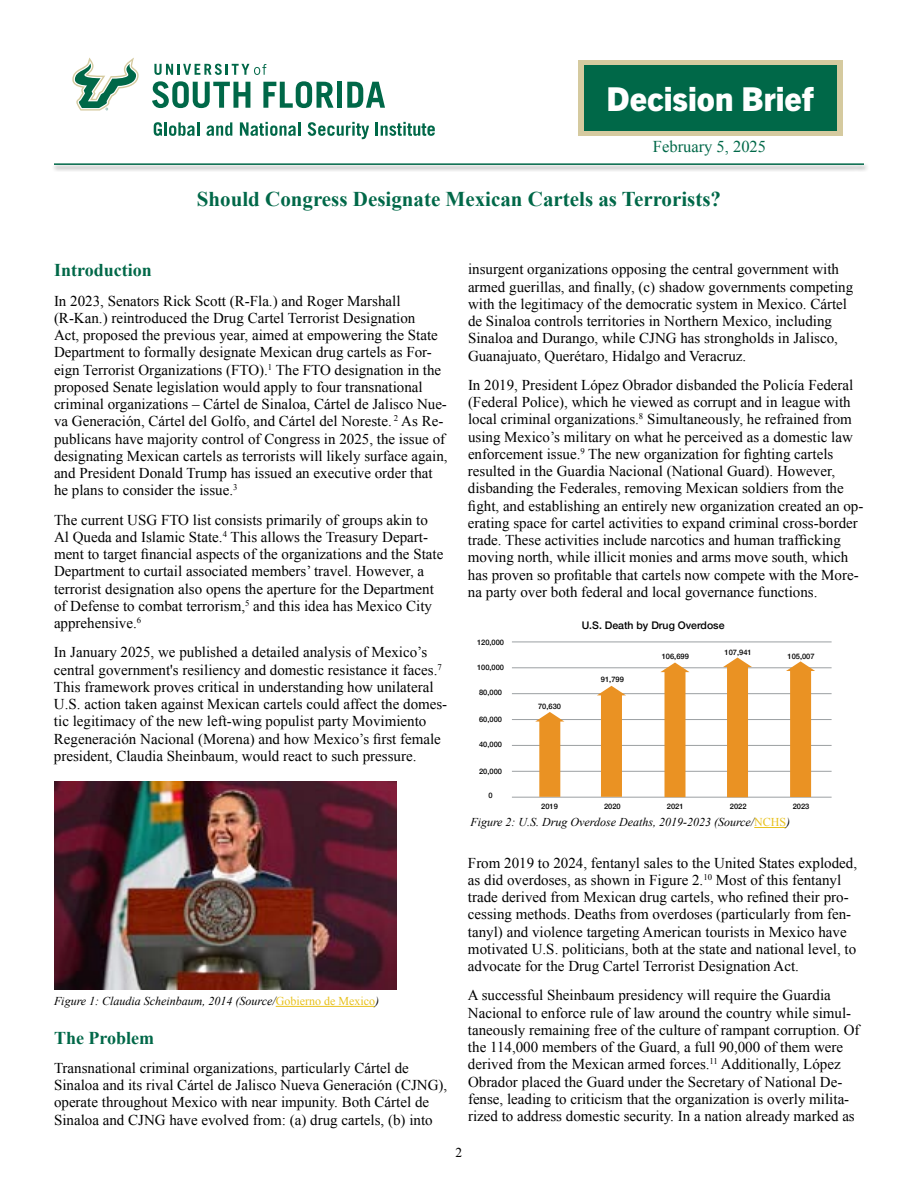
<style>
.page{position:relative;width:918px;height:1188px;background:#fff}
.page>*{position:absolute;margin:0;border:0;box-sizing:border-box;transform-origin:0 0}
.t1{font:800 33px "Trade Gothic Next LT Pro";color:#fff}
.t2{font:700 21px "Times New Roman";color:#006848}
.t3{font:700 18px "Times New Roman";color:#006848}
.t4{font:16.5px "Times New Roman";color:#006848}
.t5{font:15px/17.2px "Times New Roman";color:#000}
.t6{font:13.5px "Times New Roman";color:#000}
.t7{font:italic 12px "Times New Roman";color:#000}
.t8{font:500 10.5px "Helvetica Neue";color:#000}
.t9{font:500 7.5px "Helvetica Neue";color:#000}
.s1{font-style:normal;color:#e8c11c}
</style>
<div class="page">
<svg style="left:72px;top:58px;width:67px;height:53px"></svg>
<svg style="left:154px;top:64px;width:112px;height:11px"></svg>
<svg style="left:152px;top:81px;width:98px;height:27px"></svg>
<svg style="left:263px;top:81px;width:71px;height:27px"></svg>
<div style="left:337px;top:82px;width:5px;height:26px;background:#006848"></div>
<svg style="left:347px;top:82px;width:38px;height:26px"></svg>
<svg style="left:154px;top:122px;width:8px;height:14px"></svg>
<hr style="left:164px;top:122px;width:3px;height:14px;background:#006848">
<svg style="left:169px;top:122px;width:30px;height:14px"></svg>
<svg style="left:206px;top:122px;width:26px;height:14px"></svg>
<svg style="left:240px;top:122px;width:56px;height:14px"></svg>
<hr style="left:298px;top:122px;width:3px;height:14px;background:#006848">
<svg style="left:308px;top:122px;width:61px;height:17px"></svg>
<svg style="left:376px;top:122px;width:59px;height:14px"></svg>
<div style="left:578px;top:61px;width:264px;height:75px;background:#d5ca9f"></div>
<div style="left:584px;top:66px;width:252px;height:65px;background:#006848"></div>
<div style="left:52px;top:163px;width:817px;height:9px;background:#e6e6e6"></div>
<hr style="left:54px;top:163px;width:810px;height:2px;background:#006848">
<img style="left:54px;top:781px;width:342px;height:209px">
<hr style="left:276px;top:1006px;width:99px;height:1px;background:#e8c11c">
<hr style="left:754px;top:827px;width:32px;height:1px;background:#e8c11c">
<hr style="left:512px;top:771px;width:320px;height:1px;background:#9b9fa2">
<hr style="left:512px;top:797px;width:320px;height:1px;background:#9b9fa2">
<hr style="left:512px;top:745px;width:320px;height:1px;background:#9b9fa2">
<hr style="left:512px;top:719px;width:320px;height:1px;background:#9b9fa2">
<hr style="left:512px;top:693px;width:320px;height:1px;background:#9b9fa2">
<hr style="left:512px;top:667px;width:320px;height:1px;background:#9b9fa2">
<hr style="left:512px;top:642px;width:320px;height:1px;background:#9b9fa2">
<div style="left:539px;top:719px;width:21px;height:78px;background:#ea9223"></div>
<div style="left:601px;top:693px;width:21px;height:104px;background:#ea9223"></div>
<div style="left:664px;top:670px;width:22px;height:127px;background:#ea9223"></div>
<div style="left:727px;top:665px;width:21px;height:132px;background:#ea9223"></div>
<div style="left:790px;top:669px;width:21px;height:128px;background:#ea9223"></div>
<svg style="left:535px;top:712px;width:29px;height:10px"></svg>
<svg style="left:597px;top:686px;width:29px;height:9px"></svg>
<svg style="left:660px;top:663px;width:30px;height:9px"></svg>
<svg style="left:723px;top:658px;width:29px;height:9px"></svg>
<svg style="left:786px;top:661px;width:29px;height:10px"></svg>
<h1 class="t1" style="left:607px;top:76px;width:208px">Decision Brief</h1>
<p class="t4" style="left:653px;top:135px;width:115px">February 5, 2025</p>
<h2 class="t2" style="left:197px;top:185px;width:526px">Should Congress Designate Mexican Cartels as Terrorists?</h2>
<p class="t3" style="left:54px;top:258px;width:99px">Introduction</p>
<p class="t5" style="left:54px;top:292px;width:395px">In 2023, Senators Rick Scott (R-Fla.) and Roger Marshall (R-Kan.) reintroduced the Drug Cartel Terrorist Designation<br>Act, proposed the previous year, aimed at empowering the State Department to formally designate Mexican drug cartels as For&shy;eign Terrorist Organizations (FTO).<sup>1</sup> The FTO designation in the proposed Senate legislation would apply to four transnational criminal organizations – Cártel de Sinaloa, Cártel de Jalisco Nue&shy;va Generación, Cártel del Golfo, and Cártel del Noreste. <sup>2</sup> As Re&shy;publicans have majority control of Congress in 2025, the issue of designating Mexican cartels as terrorists will likely surface again, and President Donald Trump has issued an executive order that he plans to consider the issue.<sup>3</sup></p>
<p class="t5" style="left:54px;top:511px;width:391px">The current USG FTO list consists primarily of groups akin to Al Queda and Islamic State.<sup>4</sup> This allows the Treasury Depart&shy;ment to target financial aspects of the organizations and the State Department to curtail associated members’ travel. However, a terrorist designation also opens the aperture for the Department of Defense to combat terrorism,<sup>5</sup> and this idea has Mexico City apprehensive.<sup>6</sup></p>
<p class="t5" style="left:54px;top:643px;width:395px">In January 2025, we published a detailed analysis of Mexico’s central government's resiliency and domestic resistance it faces.<sup>7<br></sup>This framework proves critical in understanding how unilateral U.S. action taken against Mexican cartels could affect the domes&shy;tic legitimacy of the new left-wing populist party Movimiento Regeneración Nacional (Morena) and how Mexico’s first female president, Claudia Sheinbaum, would react to such pressure.</p>
<p class="t5" style="left:468px;top:261px;width:387px">insurgent organizations opposing the central government with armed guerillas, and finally, (c) shadow governments competing with the legitimacy of the democratic system in Mexico. Cártel de Sinaloa controls territories in Northern Mexico, including Sinaloa and Durango, while CJNG has strongholds in Jalisco, Guanajuato, Querétaro, Hidalgo and Veracruz.</p>
<p class="t5" style="left:468px;top:376px;width:397px">In 2019, President López Obrador disbanded the Policía Federal (Federal Police), which he viewed as corrupt and in league with local criminal organizations.<sup>8</sup> Simultaneously, he refrained from using Mexico’s military on what he perceived as a domestic law enforcement issue.<sup>9</sup> The new organization for fighting cartels resulted in the Guardia Nacional (National Guard). However, disbanding the Federales, removing Mexican soldiers from the fight, and establishing an entirely new organization created an op&shy;erating space for cartel activities to expand criminal cross-border trade. These activities include narcotics and human trafficking moving north, while illicit monies and arms move south, which has proven so profitable that cartels now compete with the More&shy;na party over both federal and local governance functions.</p>
<p class="t9" style="left:477px;top:636px;width:29px">120,000</p>
<p class="t9" style="left:477px;top:662px;width:29px">100,000</p>
<p class="t9" style="left:479px;top:686px;width:24px">80,000</p>
<p class="t9" style="left:479px;top:713px;width:24px">60,000</p>
<p class="t9" style="left:479px;top:738px;width:24px">40,000</p>
<p class="t9" style="left:479px;top:765px;width:24px">20,000</p>
<p class="t9" style="left:489px;top:789px;width:6px">0</p>
<p class="t9" style="left:538px;top:701px;width:24px">70,630</p>
<p class="t8" style="left:582px;top:616px;width:144px">U.S. Death by Drug Overdose</p>
<p class="t9" style="left:601px;top:674px;width:24px">91,799</p>
<p class="t9" style="left:662px;top:650px;width:29px">106,699</p>
<p class="t9" style="left:725px;top:646px;width:29px">107,941</p>
<p class="t9" style="left:541px;top:801px;width:18px">2019</p>
<p class="t9" style="left:604px;top:801px;width:18px">2020</p>
<p class="t9" style="left:667px;top:801px;width:18px">2021</p>
<p class="t9" style="left:730px;top:801px;width:18px">2022</p>
<p class="t9" style="left:788px;top:650px;width:29px">105,007</p>
<p class="t9" style="left:793px;top:801px;width:18px">2023</p>
<p class="t7" style="left:470px;top:814px;width:321px">Figure 2: U.S. Drug Overdose Deaths, 2019-2023 (Source/<span class="s1">NCHS</span>)</p>
<p class="t7" style="left:54px;top:993px;width:327px">Figure 1: Claudia Scheinbaum, 2014 (Source/<span class="s1">Gobierno de Mexico</span>)</p>
<p class="t3" style="left:54px;top:1025px;width:102px">The Problem</p>
<p class="t5" style="left:54px;top:1059px;width:395px">Transnational criminal organizations, particularly Cártel de Sinaloa and its rival Cártel de Jalisco Nueva Generación (CJNG), operate throughout Mexico with near impunity. Both Cártel de Sinaloa and CJNG have evolved from: (a) drug cartels, (b) into</p>
<p class="t5" style="left:468px;top:854px;width:391px">From 2019 to 2024, fentanyl sales to the United States exploded, as did overdoses, as shown in Figure 2.<sup>10</sup> Most of this fentanyl trade derived from Mexican drug cartels, who refined their pro&shy;cessing methods. Deaths from overdoses (particularly from fen&shy;tanyl) and violence targeting American tourists in Mexico have motivated U.S. politicians, both at the state and national level, to advocate for the Drug Cartel Terrorist Designation Act.</p>
<p class="t5" style="left:468px;top:987px;width:393px">A successful Sheinbaum presidency will require the Guardia Nacional to enforce rule of law around the country while simul&shy;taneously remaining free of the culture of rampant corruption. Of the 114,000 members of the Guard, a full 90,000 of them were derived from the Mexican armed forces.<sup>11</sup> Additionally, López Obrador placed the Guard under the Secretary of National De&shy;fense, leading to criticism that the organization is overly milita&shy;rized to address domestic security. In a nation already marked as</p>
<p class="t6" style="left:456px;top:1143px;width:8px">2</p>
</div>
